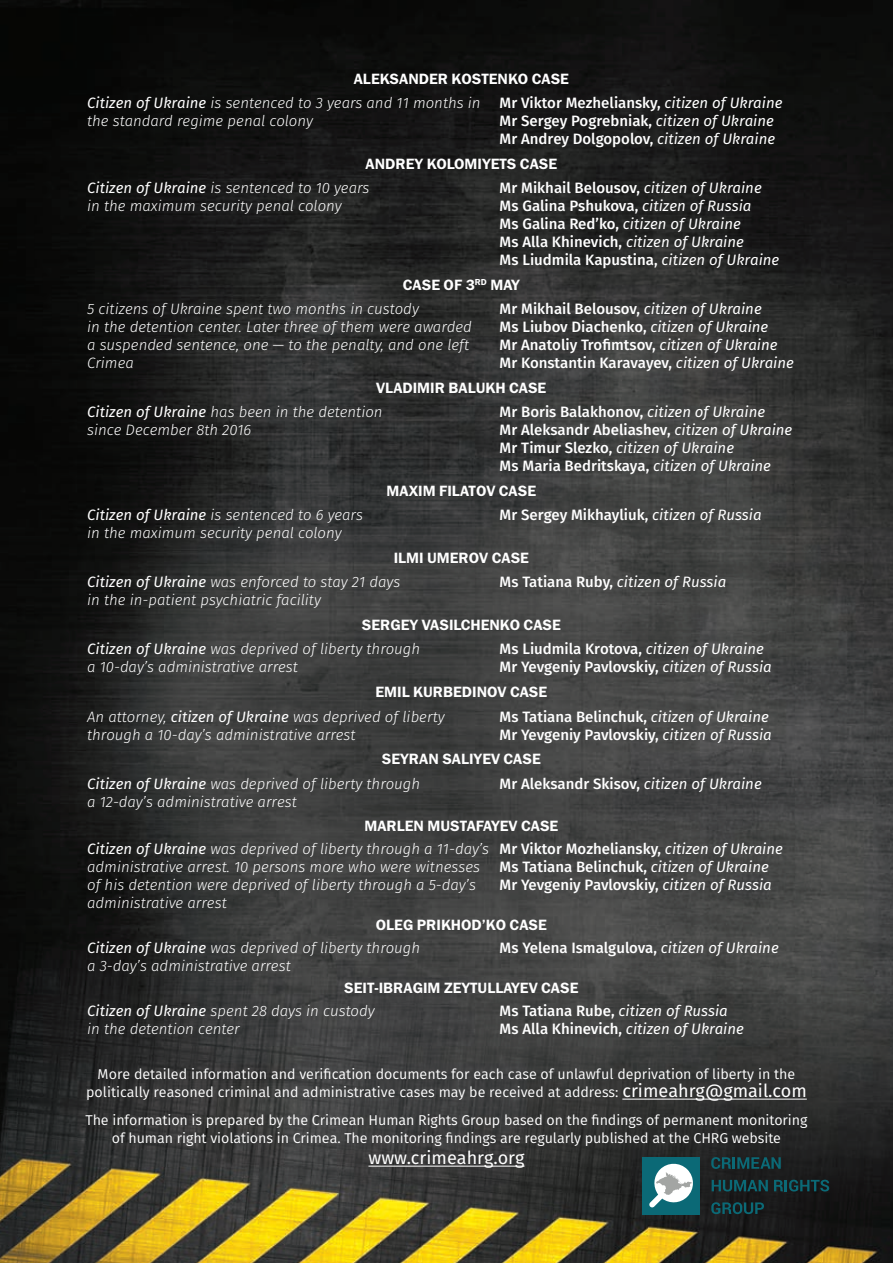
<style>
.page{position:relative;width:893px;height:1263px;background:#fff}
.page>*{position:absolute;margin:0;border:0;box-sizing:border-box;transform-origin:0 0}
.t1{font:18px "Fira Sans";color:#fff}
.t2{font:italic 300 15px/18px "Fira Sans";color:#fff}
.t3{font:500 15px/18px "Fira Sans";color:#fff}
.t4{font:15px "Franklin Gothic Demi C";color:#fff}
.t5{font:italic 15px/18px "Fira Sans";color:#fff}
.t6{font:14.25px/18.8px "Fira Sans";letter-spacing:-.005em;color:#fff;text-align:center}
.s1{font-weight:400}
.s2{font-weight:400;font-style:italic}
.s3{font-weight:500;font-style:normal}
.s4{font-size:18px}
</style>
<div class="page">
<img style="left:0;top:0;width:893px;height:1263px">
<hr style="left:622px;top:1099px;width:185px;height:1px;background:#fff">
<hr style="left:368px;top:1166px;width:156px;height:1px;background:#fff">
<div style="left:643px;top:1157px;width:57px;height:57px;background:#0b6976"></div>
<svg style="left:649px;top:1163px;width:44px;height:44px"></svg>
<svg style="left:712px;top:1180px;width:56px;height:11px"></svg>
<svg style="left:711px;top:1157px;width:70px;height:12px"></svg>
<svg style="left:774px;top:1180px;width:55px;height:11px"></svg>
<svg style="left:711px;top:1202px;width:53px;height:12px"></svg>
<p class="t4" style="left:354px;top:70px;width:217px">ALEKSANDER KOSTENKO CASE</p>
<p class="t2" style="left:87px;top:95px;width:395px"><span class="s1">Citizen of Ukraine</span> is sentenced to 3 years and 11 months in the standard regime penal colony</p>
<p class="t3" style="left:500px;top:95px;width:284px">Mr Viktor Mezheliansky, <span class="s2">citizen of Ukraine<br></span>Mr Sergey Pogrebniak, <span class="s2">citizen of Ukraine<br></span>Mr Andrey Dolgopolov, <span class="s2">citizen of Ukraine</span></p>
<p class="t4" style="left:366px;top:155px;width:193px">ANDREY KOLOMIYETS CASE</p>
<p class="t2" style="left:87px;top:180px;width:284px"><span class="s1">Citizen of Ukraine</span> is sentenced to 10 years in the maximum security penal colony</p>
<p class="t3" style="left:500px;top:180px;width:281px">Mr Mikhail Belousov, <span class="s2">citizen of Ukraine </span>Ms Galina Pshukova, <span class="s2">citizen of Russia<br></span>Ms Galina Red’ko, <span class="s2">citizen of Ukraine<br></span>Ms Alla Khinevich, <span class="s2">citizen of Ukraine<br></span>Ms Liudmila Kapustina, <span class="s2">citizen of Ukraine</span></p>
<p class="t4" style="left:403px;top:276px;width:118px">CASE OF 3<sup>RD</sup> MAY</p>
<p class="t2" style="left:87px;top:301px;width:386px">5 citizens of Ukraine spent two months in custody<br>in the detention center. Later three of them were awarded a suspended sentence, one — to the penalty, and one left Crimea</p>
<p class="t3" style="left:500px;top:301px;width:296px">Mr Mikhail Belousov, <span class="s2">citizen of Ukraine<br></span>Ms Liubov Diachenko, <span class="s2">citizen of Ukraine<br></span>Mr Anatoliy Trofimtsov, <span class="s2">citizen of Ukraine </span>Mr Konstantin Karavayev, <span class="s2">citizen of Ukraine</span></p>
<p class="t4" style="left:376px;top:379px;width:172px">VLADIMIR BALUKH CASE</p>
<p class="t2" style="left:87px;top:404px;width:297px"><span class="s1">Citizen of Ukraine</span> has been in the detention since December 8th 2016</p>
<p class="t3" style="left:500px;top:404px;width:294px">Mr Boris Balakhonov, <span class="s2">citizen of Ukraine<br></span>Mr Aleksandr Abeliashev, <span class="s2">citizen of Ukraine </span>Mr Timur Slezko, <span class="s2">citizen of Ukraine<br></span>Ms Maria Bedritskaya, <span class="s2">citizen of Ukraine</span></p>
<p class="t4" style="left:387px;top:482px;width:151px">MAXIM FILATOV CASE</p>
<p class="t2" style="left:87px;top:507px;width:277px"><span class="s1">Citizen of Ukraine</span> is sentenced to 6 years in the maximum security penal colony</p>
<p class="t3" style="left:500px;top:507px;width:263px">Mr Sergey Mikhayliuk, <span class="s2">citizen of Russia</span></p>
<p class="t4" style="left:394px;top:549px;width:137px">ILMI UMEROV CASE</p>
<p class="t2" style="left:87px;top:574px;width:315px"><span class="s1">Citizen of Ukraine</span> was enforced to stay 21 days in the in-patient psychiatric facility</p>
<p class="t5" style="left:500px;top:574px;width:228px"><span class="s3">Ms Tatiana Ruby,</span> citizen of Russia</p>
<p class="t4" style="left:362px;top:616px;width:201px">SERGEY VASILCHENKO CASE</p>
<p class="t2" style="left:87px;top:641px;width:334px"><span class="s1">Citizen of Ukraine</span> was deprived of liberty through a 10-day’s administrative arrest</p>
<p class="t3" style="left:500px;top:641px;width:274px">Ms Liudmila Krotova, <span class="s2">citizen of Ukraine<br></span>Mr Yevgeniy Pavlovskiy, <span class="s2">citizen of Russia</span></p>
<p class="t4" style="left:375px;top:683px;width:173px">EMIL KURBEDINOV CASE</p>
<p class="t2" style="left:87px;top:708px;width:359px">An attorney, <span class="s1">citizen of Ukraine</span> was deprived of liberty through a 10-day’s administrative arrest</p>
<p class="t3" style="left:500px;top:708px;width:274px">Ms Tatiana Belinchuk, <span class="s2">citizen of Ukraine<br></span>Mr Yevgeniy Pavlovskiy, <span class="s2">citizen of Russia</span></p>
<p class="t4" style="left:382px;top:751px;width:160px">SEYRAN SALIYEV CASE</p>
<p class="t2" style="left:87px;top:775px;width:334px"><span class="s1">Citizen of Ukraine</span> was deprived of liberty through a 12-day’s administrative arrest</p>
<p class="t3" style="left:500px;top:775px;width:264px">Mr Aleksandr Skisov, <span class="s2">citizen of Ukraine</span></p>
<p class="t4" style="left:364px;top:817px;width:195px">MARLEN MUSTAFAYEV CASE</p>
<p class="t2" style="left:87px;top:841px;width:404px"><span class="s1">Citizen of Ukraine</span> was deprived of liberty through a 11-day’s administrative arrest. 10 persons more who were witnesses of his detention were deprived of liberty through a 5-day’s administrative arrest</p>
<p class="t3" style="left:500px;top:841px;width:285px">Mr Viktor Mozheliansky, <span class="s2">citizen of Ukraine<br></span>Ms Tatiana Belinchuk, <span class="s2">citizen of Ukraine<br></span>Mr Yevgeniy Pavlovskiy, <span class="s2">citizen of Russia</span></p>
<p class="t4" style="left:376px;top:917px;width:172px">OLEG PRIKHOD’KO CASE</p>
<p class="t2" style="left:87px;top:940px;width:334px"><span class="s1">Citizen of Ukraine</span> was deprived of liberty through a 3-day’s administrative arrest</p>
<p class="t3" style="left:500px;top:940px;width:281px">Ms Yelena Ismalgulova, <span class="s2">citizen of Ukraine</span></p>
<p class="t4" style="left:344px;top:979px;width:236px">SEIT-IBRAGIM ZEYTULLAYEV CASE</p>
<p class="t2" style="left:87px;top:1003px;width:289px"><span class="s1">Citizen of Ukraine</span> spent 28 days in custody in the detention center</p>
<p class="t5" style="left:500px;top:1003px;width:246px"><span class="s3">Ms Tatiana Rube,</span> citizen of Russia<br><span class="s3">Ms Alla Khinevich,</span> citizen of Ukraine</p>
<p class="t6" style="left:86px;top:1065px;width:722px">More detailed information and verification documents for each case of unlawful deprivation of liberty in the politically reasoned criminal and administrative cases may be received at address: <span class="s4">crimeahrg@gmail.com</span></p>
<p class="t6" style="left:85px;top:1111px;width:723px">The information is prepared by the Crimean Human Rights Group based on the findings of permanent monitoring of human right violations in Crimea. The monitoring findings are regularly published at the CHRG website</p>
<p class="t1" style="left:368px;top:1145px;width:158px">www.crimeahrg.org</p>
</div>
